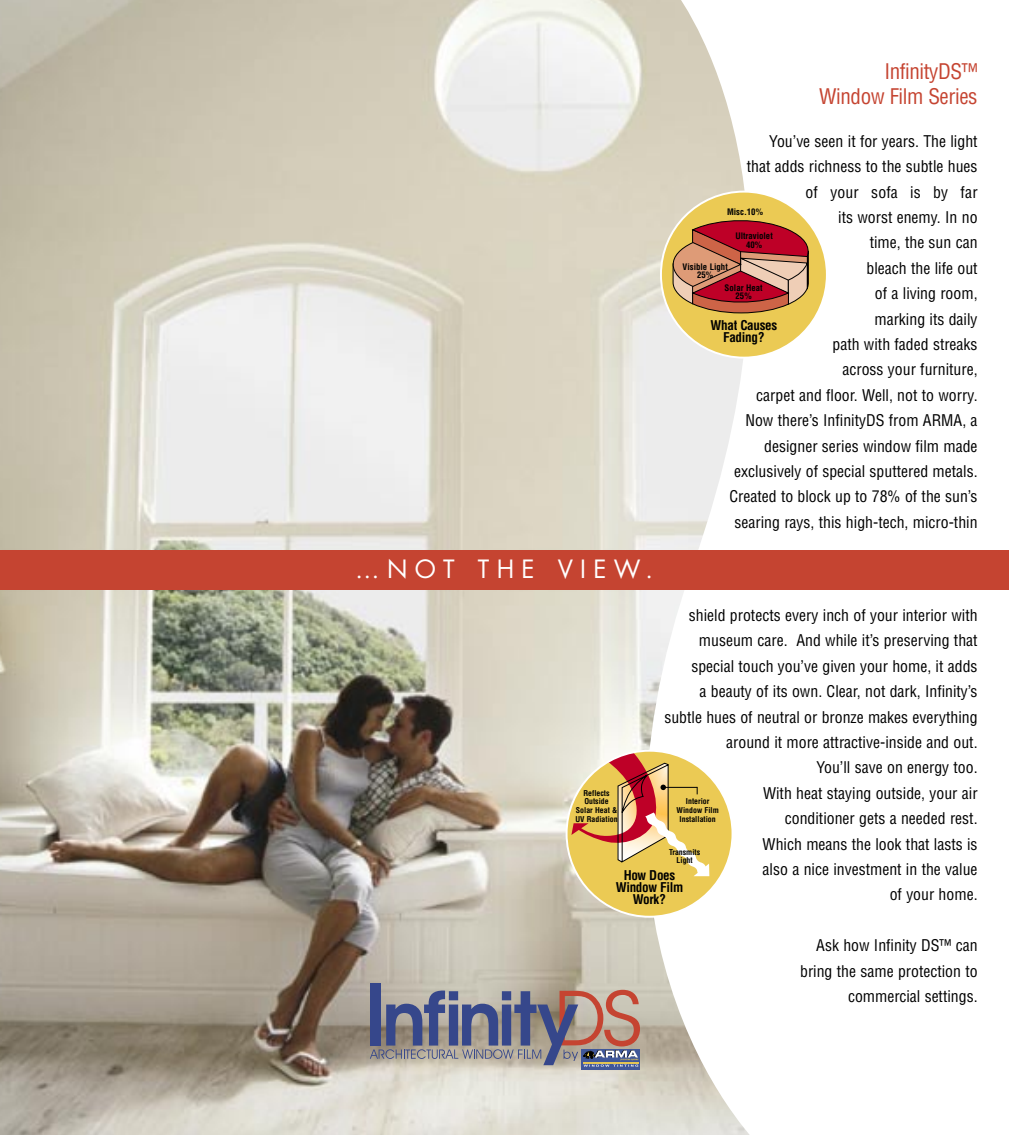
<style>
.page{position:relative;width:1009px;height:1135px;background:#fff}
.page>*{position:absolute;margin:0;border:0;box-sizing:border-box;transform-origin:0 0}
.t1{font:24.5px "Futura";letter-spacing:.3em;color:#fff}
.t2{font:condensed 21px "Helvetica";letter-spacing:-.02em;color:#c54431}
.t3{font:condensed 15.75px/25.4px "Helvetica";color:#000;text-align:right}
.t4{font:700 condensed 13.12px/12.2px "Helvetica";letter-spacing:-.025em;color:#000;text-align:center}
.t5{font:700 condensed 8.75px/8.8px "Helvetica";color:#000;text-align:center}
.t6{font:700 condensed 7.88px/8.8px "Helvetica";color:#000;text-align:center}
</style>
<div class="page">
<img style="left:0;top:0;width:831px;height:1134px">
<div style="left:0;top:550px;width:1009px;height:39px;background:#c54431"></div>
<svg style="left:661px;top:191px;width:166px;height:166px;background:#dba476"></svg>
<svg style="left:566px;top:750px;width:166px;height:166px"></svg>
<div style="left:370px;top:982px;width:10px;height:63px;background:#36478b"></div>
<svg style="left:582px;top:1066px;width:58px;height:2px"></svg>
<svg style="left:370px;top:989px;width:270px;height:77px;background:#8e858f"></svg>
<p class="t1" style="left:355px;top:552px;width:299px">…NOT THE VIEW.</p>
<p class="t2" style="left:884px;top:58px;width:95px">InfinityDS™</p>
<p class="t2" style="left:819px;top:83px;width:160px">Window Film Series</p>
<p class="t3" style="left:769px;top:128px;width:210px">You’ve seen it for years. The light</p>
<p class="t3" style="left:747px;top:153px;width:232px">that adds richness to the subtle hues</p>
<p class="t3" style="left:805px;top:179px;width:173px">of your sofa is by far</p>
<p class="t3" style="left:756px;top:204px;width:223px">its worst enemy. In no<br>time, the sun can<br>bleach the life out<br>of a living room,<br>marking its daily<br>path with faded streaks<br>across your furniture,<br>carpet and floor. Well, not to worry.</p>
<p class="t3" style="left:745px;top:407px;width:234px">Now there’s InfinityDS from ARMA, a designer series window film made</p>
<p class="t3" style="left:734px;top:458px;width:245px">exclusively of special sputtered metals.</p>
<p class="t3" style="left:729px;top:483px;width:250px">Created to block up to 78% of the sun’s</p>
<p class="t3" style="left:734px;top:509px;width:244px">searing rays, this high-tech, micro-thin</p>
<p class="t5" style="left:727px;top:208px;width:37px">Misc.10%</p>
<p class="t5" style="left:735px;top:232px;width:39px">Ultraviolet<br>40%</p>
<p class="t5" style="left:682px;top:262px;width:47px">Visible Light</p>
<p class="t5" style="left:697px;top:270px;width:18px">25%</p>
<p class="t5" style="left:724px;top:283px;width:39px">Solar Heat</p>
<p class="t5" style="left:735px;top:292px;width:18px">25%</p>
<p class="t4" style="left:710px;top:319px;width:68px">What Causes<br>Fading?</p>
<p class="t3" style="left:664px;top:602px;width:315px">shield protects every inch of your interior with museum care. And while it’s preserving that special touch you’ve given your home, it adds<br>a beauty of its own. Clear, not dark, Infinity’s subtle hues of neutral or bronze makes everything around it more attractive-inside and out.</p>
<p class="t3" style="left:762px;top:754px;width:216px">You’ll save on energy too.<br>With heat staying outside, your air conditioner gets a needed rest.<br>Which means the look that lasts is also a nice investment in the value of your home.</p>
<p class="t3" style="left:816px;top:932px;width:163px">Ask how Infinity DS™ can</p>
<p class="t3" style="left:800px;top:957px;width:179px">bring the same protection to</p>
<p class="t3" style="left:848px;top:982px;width:131px">commercial settings.</p>
<p class="t6" style="left:583px;top:788px;width:28px;text-align:left">Reflects<br>Outside</p>
<p class="t6" style="left:575px;top:805px;width:44px;text-align:left">Solar Heat &amp;<br>UV Radiation</p>
<p class="t6" style="left:686px;top:796px;width:25px">Interior</p>
<p class="t6" style="left:676px;top:805px;width:44px">Window Film<br>Installation</p>
<p class="t6" style="left:669px;top:847px;width:33px">Transmits<br>Light</p>
<p class="t4" style="left:616px;top:868px;width:69px">How Does<br>Window Film<br>Work?</p>
</div>
